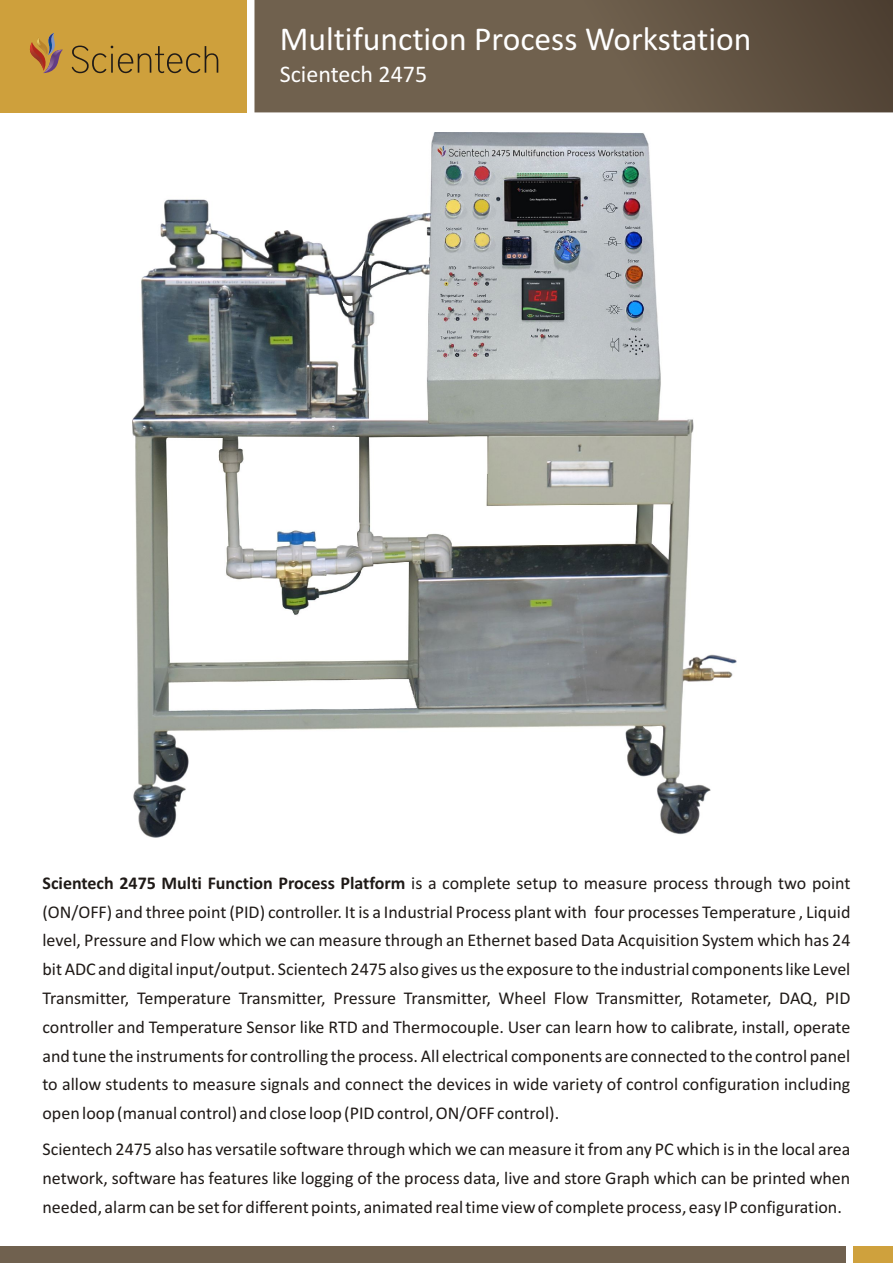
<style>
.page{position:relative;width:893px;height:1263px;background:#fff}
.page>*{position:absolute;margin:0;border:0;box-sizing:border-box;transform-origin:0 0}
.t1{font:33.6px "Calibri";color:#fff}
.t2{font:24px "Calibri";color:#fff}
.t3{font:18px/28.8px "Calibri";color:#1f1a17;text-align:justify}
.s1{font-weight:700}
</style>
<div class="page">
<div style="left:1px;top:1246px;width:845px;height:17px;background:#70614f"></div>
<div style="left:854px;top:1246px;width:39px;height:17px;background:#cfa13d"></div>
<svg style="left:254px;top:0;width:639px;height:112px;background:#685948"></svg>
<div style="left:0;top:0;width:246px;height:112px;background:#cea03c"></div>
<svg style="left:72px;top:46px;width:146px;height:27px"></svg>
<svg style="left:29px;top:33px;width:34px;height:40px"></svg>
<img style="left:132px;top:133px;width:605px;height:705px">
<h1 class="t1" style="left:280px;top:25px;width:473px">Multifunction Process Workstation</h1>
<h2 class="t2" style="left:280px;top:64px;width:149px">Scientech 2475</h2>
<p class="t3" style="left:42px;top:870px;width:809px"><span class="s1">Scientech 2475 Multi Function Process Platform</span> is a complete setup to measure process through two point (ON/OFF) and three point (PID) controller. It is a Industrial Process plant with four processes Temperature , Liquid level, Pressure and Flow which we can measure through an Ethernet based Data Acquisition System which has 24 bit ADC and digital input/output. Scientech 2475 also gives us the exposure to the industrial components like Level Transmitter, Temperature Transmitter, Pressure Transmitter, Wheel Flow Transmitter, Rotameter, DAQ, PID controller and Temperature Sensor like RTD and Thermocouple. User can learn how to calibrate, install, operate and tune the instruments for controlling the process. All electrical components are connected to the control panel to allow students to measure signals and connect the devices in wide variety of control configuration including open loop (manual control) and close loop (PID control, ON/OFF control).</p>
<p class="t3" style="left:42px;top:1136px;width:809px">Scientech 2475 also has versatile software through which we can measure it from any PC which is in the local area network, software has features like logging of the process data, live and store Graph which can be printed when needed, alarm can be set for different points, animated real time view of complete process, easy IP configuration.</p>
</div>
